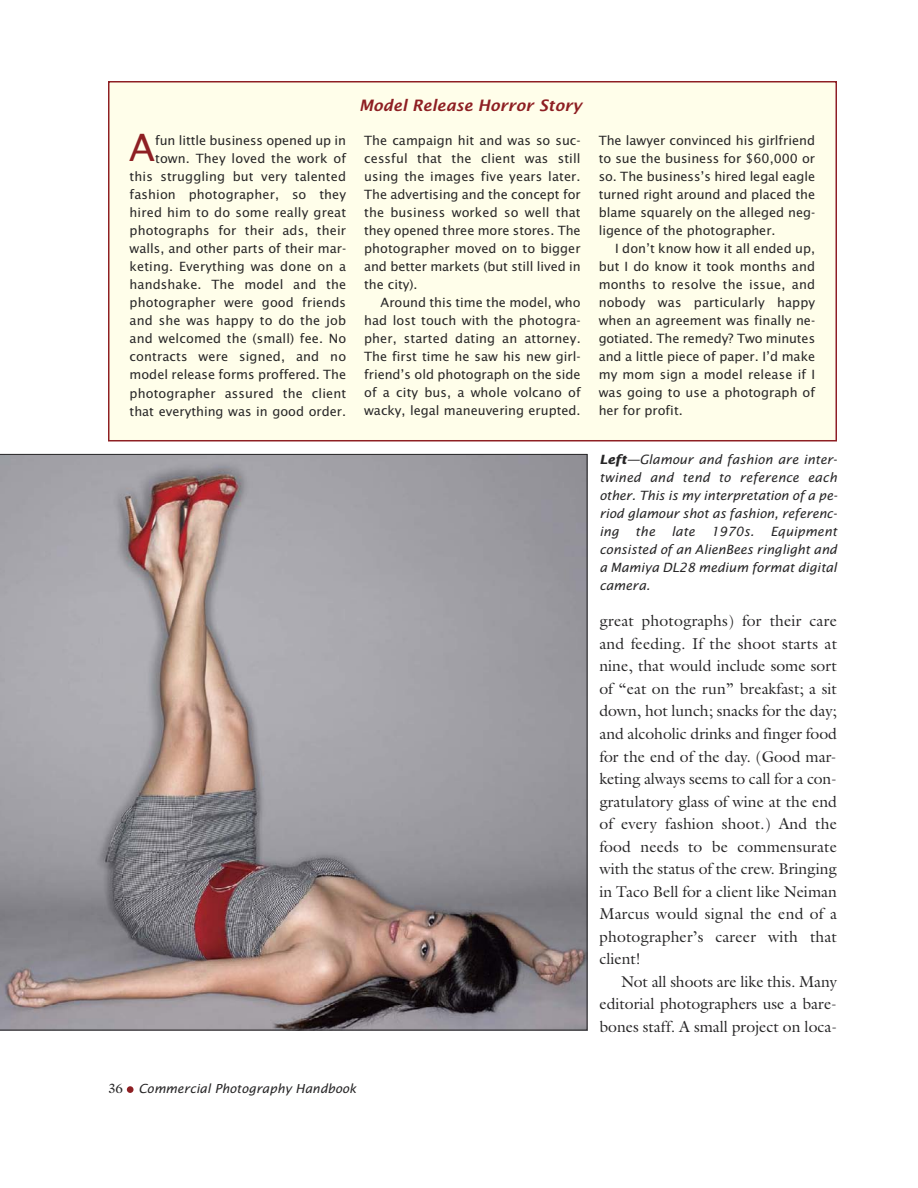
<style>
.page{position:relative;width:918px;height:1188px;background:#fff}
.page>*{position:absolute;margin:0;border:0;box-sizing:border-box;transform-origin:0 0}
.t1{font:37.65px "Lucida Sans";color:#8e1f23}
.t2{font:15.75px/22.5px "Galliard";color:#272627;text-align:justify}
.t3{font:italic 600 15.75px "Lucida Sans";color:#8e1f23}
.t4{font:12.75px/18px "Lucida Sans";letter-spacing:.01em;color:#272627;text-align:justify}
.t5{font:italic 12.75px/18px "Lucida Sans";color:#272627;text-align:justify}
.t6{font:italic 12.45px "Lucida Sans";color:#272627}
.s1{font-weight:700}
.s2{font-family:"Galliard";font-style:normal;font-size:13.5px}
</style>
<div class="page">
<div style="left:127px;top:1086px;width:7px;height:7px;background:#8e1f23;border-radius:50%"></div>
<div style="left:110px;top:82px;width:726px;height:358px;background:#fffeea"></div>
<div style="left:108px;top:81px;width:729px;height:360px;border:2px solid #8e1f23"></div>
<svg style="left:0;top:454px;width:587px;height:576px;background:#9b9395"></svg>
<p class="t3" style="left:359px;top:99px;width:224px">Model Release Horror Story</p>
<h1 class="t1" style="left:129px;top:132px;width:27px">A</h1>
<p class="t4" style="left:130px;top:133px;width:218px;text-align:right">fun little business opened up in town. They loved the work of this struggling but very talented fashion photographer, so they hired him to do some really great photographs for their ads, their walls, and other parts of their mar&shy;keting. Everything was done on a handshake. The model and the photographer were good friends and she was happy to do the job and welcomed the (small) fee. No contracts were signed, and no model release forms proffered. The photographer assured the client that everything was in good order.</p>
<p class="t4" style="left:364px;top:133px;width:218px">The campaign hit and was so suc&shy;cessful that the client was still using the images five years later.<br>The advertising and the concept for the business worked so well that they opened three more stores. The photographer moved on to bigger and better markets (but still lived in the city).</p>
<p class="t4" style="left:364px;top:295px;width:218px;text-indent:16px">Around this time the model, who had lost touch with the photogra&shy;pher, started dating an attorney.<br>The first time he saw his new girl&shy;friend’s old photograph on the side of a city bus, a whole volcano of wacky, legal maneuvering erupted.</p>
<p class="t4" style="left:599px;top:133px;width:218px">The lawyer convinced his girlfriend to sue the business for $60,000 or so. The business’s hired legal eagle turned right around and placed the blame squarely on the alleged neg&shy;ligence of the photographer.</p>
<p class="t4" style="left:599px;top:241px;width:218px;text-indent:16px">I don’t know how it all ended up, but I do know it took months and months to resolve the issue, and nobody was particularly happy when an agreement was finally ne&shy;gotiated. The remedy? Two minutes and a little piece of paper. I’d make my mom sign a model release if I was going to use a photograph of her for profit.</p>
<p class="t5" style="left:599px;top:452px;width:239px"><span class="s1">Left—</span>Glamour and fashion are inter&shy;twined and tend to reference each other. This is my interpretation of a pe&shy;riod glamour shot as fashion, referenc&shy;ing</p>
<p class="t5" style="left:635px;top:524px;width:21px">the</p>
<p class="t5" style="left:671px;top:524px;width:25px">late</p>
<p class="t5" style="left:711px;top:524px;width:45px">1970s.</p>
<p class="t5" style="left:599px;top:524px;width:239px;text-indent:171px">Equipment consisted of an AlienBees ringlight and a Mamiya DL28 medium format digital camera.</p>
<p class="t2" style="left:599px;top:610px;width:239px">great photographs) for their care and feeding. If the shoot starts at nine, that would include some sort of “eat on the run” breakfast; a sit down, hot lunch; snacks for the day; and alcoholic drinks and finger food for the end of the day. (Good mar&shy;keting always seems to call for a con&shy;gratulatory glass of wine at the end of every fashion shoot.) And the food needs to be commensurate with the status of the crew. Bringing in Taco Bell for a client like Neiman Marcus would signal the end of a photographer’s career with that client!</p>
<p class="t2" style="left:599px;top:970px;width:239px;text-indent:22px">Not all shoots are like this. Many editorial photographers use a bare&shy;bones staff. A small project on loca-</p>
<p class="t6" style="left:108px;top:1083px;width:250px"><span class="s2">36</span> Commercial Photography Handbook</p>
</div>
